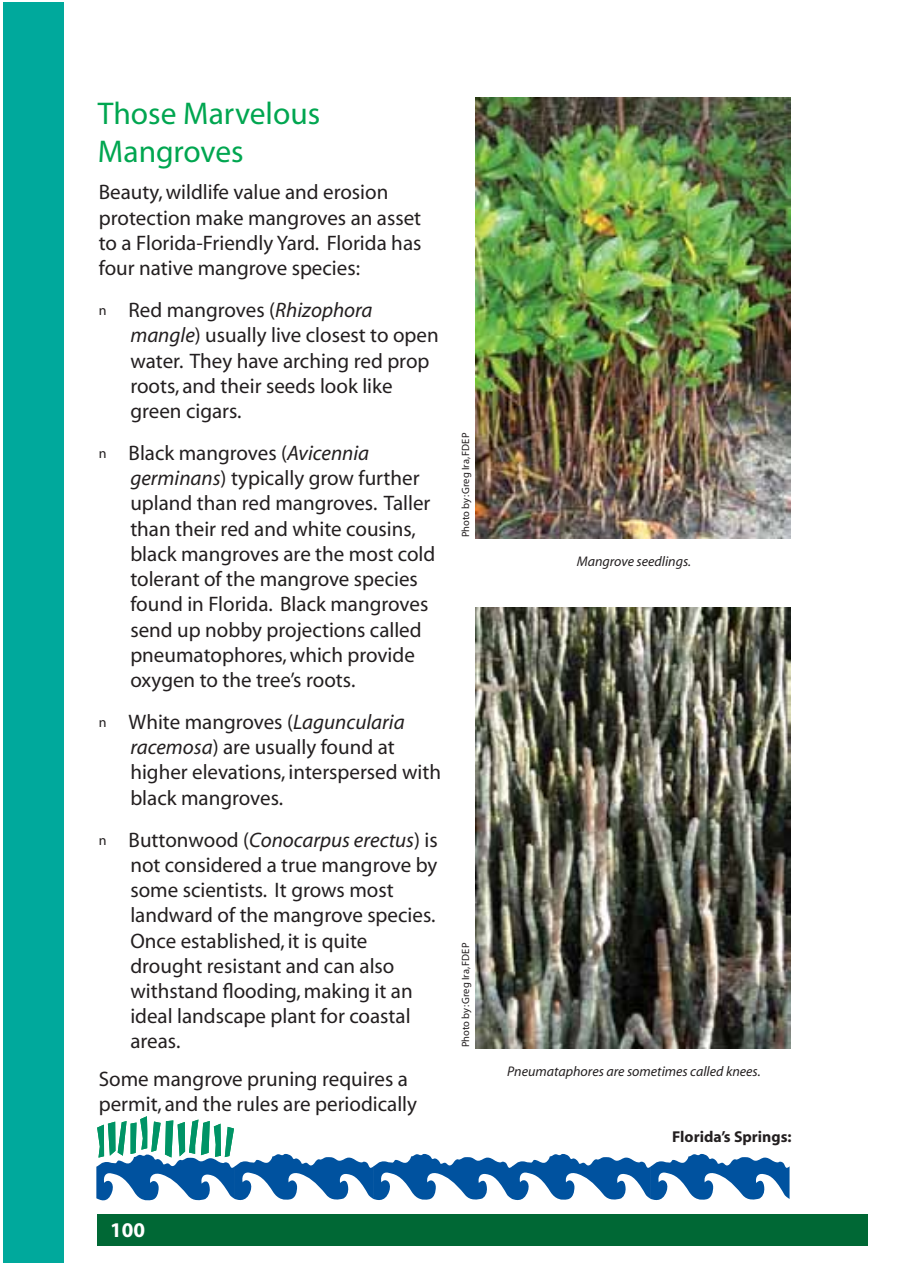
<style>
.page{position:relative;width:897px;height:1266px;background:#fff}
.page>*{position:absolute;margin:0;border:0;box-sizing:border-box;transform-origin:0 0}
.t1{font:31.5px/37.8px "Myriad Pro";color:#00a650}
.t2{font:21px/25.2px "Myriad";color:#231f20}
.t3{font:700 21px "Myriad";color:#fff}
.t4{font:700 15.75px "Myriad";color:#231f20}
.t5{font:italic 14px "Myriad";color:#231f20}
.t6{font:10.5px "Myriad";color:#231f20}
.s1{font-family:"Myriad Pro";font-size:14px}
.s2{font-style:italic}
</style>
<div class="page">
<div style="left:3px;top:3px;width:60px;height:1260px;background:#00a99c"></div>
<div style="left:97px;top:1213px;width:769px;height:31px;background:#006835"></div>
<svg style="left:96px;top:1116px;width:693px;height:84px"></svg>
<img style="left:475px;top:607px;width:315px;height:441px">
<img style="left:475px;top:97px;width:315px;height:441px">
<p class="t1" style="left:98px;top:96px;width:224px">Those Marvelous<br>Mangroves</p>
<p class="t2" style="left:99px;top:181px;width:324px">Beauty, wildlife value and erosion protection make mangroves an asset to a Florida-Friendly Yard. Florida has four native mangrove species:</p>
<p class="t2" style="left:130px;top:299px;width:310px;text-indent:-32px"><span class="s1">n</span> Red mangroves (<span class="s2">Rhizophora mangle</span>) usually live closest to open water. They have arching red prop roots, and their seeds look like green cigars.</p>
<p class="t2" style="left:130px;top:442px;width:306px;text-indent:-32px"><span class="s1">n</span> Black mangroves (<span class="s2">Avicennia germinans</span>) typically grow further upland than red mangroves. Taller than their red and white cousins, black mangroves are the most cold tolerant of the mangrove species found in Florida. Black mangroves send up nobby projections called pneumatophores, which provide oxygen to the tree’s roots.</p>
<p class="t2" style="left:130px;top:711px;width:312px;text-indent:-32px"><span class="s1">n</span> White mangroves (<span class="s2">Laguncularia racemosa</span>) are usually found at higher elevations, interspersed with black mangroves.</p>
<p class="t2" style="left:130px;top:828px;width:309px;text-indent:-32px"><span class="s1">n</span> Buttonwood (<span class="s2">Conocarpus erectus</span>) is not considered a true mangrove by some scientists. It grows most landward of the mangrove species.<br>Once established, it is quite drought resistant and can also withstand flooding, making it an ideal landscape plant for coastal areas.</p>
<p class="t2" style="left:99px;top:1068px;width:320px">Some mangrove pruning requires a permit, and the rules are periodically</p>
<p class="t6" style="left:461px;top:537px;width:106px;rotate:-90deg">Photo by: Greg Ira, FDEP</p>
<p class="t6" style="left:461px;top:1047px;width:106px;rotate:-90deg">Photo by: Greg Ira, FDEP</p>
<p class="t3" style="left:110px;top:1221px;width:36px">100</p>
<p class="t5" style="left:576px;top:556px;width:116px">Mangrove seedlings.</p>
<p class="t5" style="left:507px;top:1066px;width:255px">Pneumataphores are sometimes called knees.</p>
<p class="t4" style="left:672px;top:1130px;width:121px">Florida’s Springs:</p>
</div>
